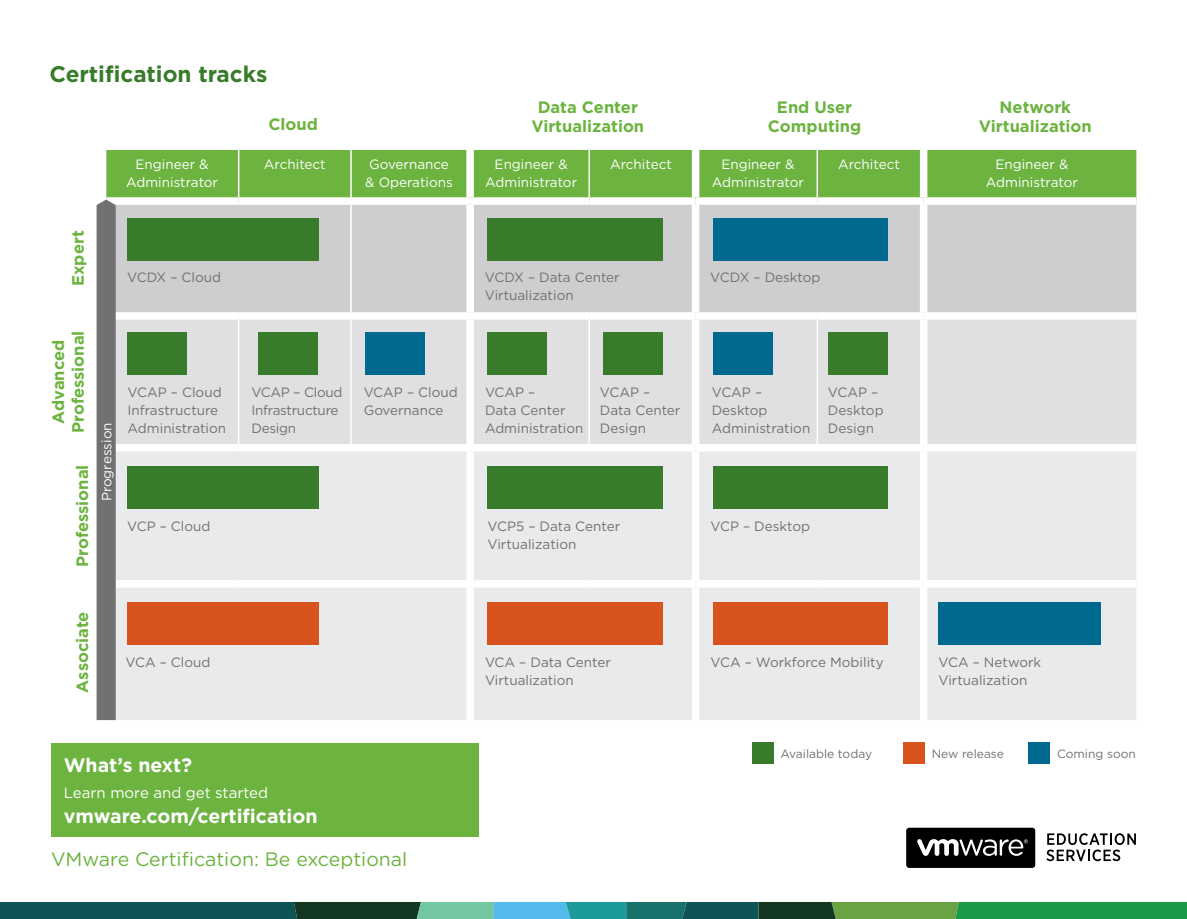
<style>
.page{position:relative;width:1187px;height:919px;background:#fff}
.page>*{position:absolute;margin:0;border:0;box-sizing:border-box;transform-origin:0 0}
.t1{font:700 22.5px "Gotham";color:#387c2b}
.t2{font:700 19.5px "Gotham";color:#fff}
.t3{font:19.5px "Gotham Rounded";color:#6cb33f}
.t4{font:700 16.5px/19.5px "Gotham";color:#6cb33f;text-align:center}
.t5{font:15px "Gotham";color:#fff}
.t6{font:13.5px/18px "Gotham";color:#717073}
.t7{font:13.5px/18px "Gotham";color:#fff;text-align:center}
.t8{font:13.5px/18px "Gotham";letter-spacing:-.02em;color:#717073}
.t9{font:12px "Gotham";color:#717073}
</style>
<div class="page">
<svg style="left:0;top:902px;width:1186px;height:16px;background:#27775a"></svg>
<div style="left:906px;top:827px;width:129px;height:40px;background:#000;border-radius:3px"></div>
<svg style="left:917px;top:839px;width:110px;height:16px"></svg>
<svg style="left:1046px;top:833px;width:89px;height:28px"></svg>
<div style="left:51px;top:742px;width:427px;height:94px;background:#6cb33f"></div>
<div style="left:106px;top:150px;width:1030px;height:47px;background:#6cb33f"></div>
<div style="left:116px;top:205px;width:1020px;height:107px;background:#ceced0"></div>
<div style="left:116px;top:319px;width:1020px;height:125px;background:#e0e0e2"></div>
<div style="left:116px;top:451px;width:1020px;height:269px;background:#e9eaeb"></div>
<hr style="left:350px;top:205px;width:2px;height:107px;background:#fff">
<hr style="left:238px;top:319px;width:1px;height:125px;background:#fff">
<hr style="left:350px;top:319px;width:2px;height:125px;background:#fff">
<hr style="left:588px;top:319px;width:2px;height:125px;background:#fff">
<hr style="left:816px;top:319px;width:2px;height:125px;background:#fff">
<div style="left:351px;top:580px;width:119px;height:7px;background:#fff"></div>
<div style="left:466px;top:150px;width:8px;height:47px;background:#fff"></div>
<div style="left:466px;top:205px;width:8px;height:107px;background:#fff"></div>
<div style="left:466px;top:319px;width:8px;height:125px;background:#fff"></div>
<div style="left:466px;top:451px;width:8px;height:129px;background:#fff"></div>
<div style="left:466px;top:587px;width:8px;height:133px;background:#fff"></div>
<div style="left:691px;top:150px;width:8px;height:47px;background:#fff"></div>
<div style="left:691px;top:205px;width:8px;height:107px;background:#fff"></div>
<div style="left:691px;top:319px;width:8px;height:125px;background:#fff"></div>
<div style="left:691px;top:451px;width:8px;height:129px;background:#fff"></div>
<div style="left:691px;top:587px;width:8px;height:133px;background:#fff"></div>
<div style="left:919px;top:150px;width:8px;height:47px;background:#fff"></div>
<div style="left:919px;top:205px;width:8px;height:107px;background:#fff"></div>
<div style="left:919px;top:319px;width:8px;height:125px;background:#fff"></div>
<div style="left:919px;top:451px;width:8px;height:129px;background:#fff"></div>
<div style="left:919px;top:587px;width:8px;height:133px;background:#fff"></div>
<hr style="left:238px;top:150px;width:1px;height:47px;background:#fff">
<hr style="left:350px;top:150px;width:2px;height:47px;background:#fff">
<hr style="left:588px;top:150px;width:2px;height:47px;background:#fff">
<hr style="left:816px;top:150px;width:2px;height:47px;background:#fff">
<div style="left:106px;top:580px;width:133px;height:7px;background:#fff"></div>
<div style="left:239px;top:580px;width:112px;height:7px;background:#fff"></div>
<div style="left:470px;top:580px;width:119px;height:7px;background:#fff"></div>
<div style="left:589px;top:580px;width:106px;height:7px;background:#fff"></div>
<div style="left:695px;top:580px;width:122px;height:7px;background:#fff"></div>
<div style="left:817px;top:580px;width:106px;height:7px;background:#fff"></div>
<div style="left:923px;top:580px;width:213px;height:7px;background:#fff"></div>
<div style="left:127px;top:218px;width:191px;height:42px;background:#387c2b"></div>
<div style="left:487px;top:218px;width:176px;height:42px;background:#387c2b"></div>
<div style="left:713px;top:218px;width:174px;height:42px;background:#006990"></div>
<div style="left:603px;top:332px;width:60px;height:42px;background:#387c2b"></div>
<div style="left:487px;top:332px;width:60px;height:42px;background:#387c2b"></div>
<div style="left:487px;top:466px;width:176px;height:43px;background:#387c2b"></div>
<div style="left:713px;top:466px;width:174px;height:43px;background:#387c2b"></div>
<div style="left:258px;top:332px;width:60px;height:42px;background:#387c2b"></div>
<div style="left:827px;top:332px;width:60px;height:42px;background:#387c2b"></div>
<div style="left:127px;top:332px;width:59px;height:42px;background:#387c2b"></div>
<div style="left:127px;top:466px;width:191px;height:43px;background:#387c2b"></div>
<div style="left:365px;top:332px;width:60px;height:42px;background:#006990"></div>
<div style="left:713px;top:332px;width:59px;height:42px;background:#006990"></div>
<div style="left:752px;top:742px;width:21px;height:22px;background:#387c2b"></div>
<div style="left:903px;top:742px;width:21px;height:22px;background:#d9531e"></div>
<div style="left:1028px;top:742px;width:21px;height:22px;background:#006990"></div>
<div style="left:97px;top:199px;width:19px;height:521px;background:#717073"></div>
<div style="left:938px;top:602px;width:162px;height:42px;background:#006990"></div>
<div style="left:488px;top:602px;width:175px;height:42px;background:#d9531e"></div>
<div style="left:713px;top:602px;width:174px;height:42px;background:#d9531e"></div>
<div style="left:127px;top:602px;width:191px;height:42px;background:#d9531e"></div>
<h1 class="t1" style="left:49px;top:59px;width:219px">Certification tracks</h1>
<p class="t4" style="left:268px;top:114px;width:51px">Cloud</p>
<p class="t4" style="left:531px;top:97px;width:114px">Data Center<br>Virtualization</p>
<p class="t4" style="left:767px;top:97px;width:95px">End User<br>Computing</p>
<p class="t4" style="left:978px;top:97px;width:114px">Network<br>Virtualization</p>
<p class="t7" style="left:126px;top:155px;width:93px">Engineer &amp;<br>Administrator</p>
<p class="t7" style="left:264px;top:155px;width:63px">Architect</p>
<p class="t7" style="left:365px;top:155px;width:89px;text-align:left">Governance &amp; Operations</p>
<p class="t7" style="left:485px;top:155px;width:93px">Engineer &amp;<br>Administrator</p>
<p class="t7" style="left:610px;top:155px;width:63px">Architect</p>
<p class="t7" style="left:712px;top:155px;width:93px">Engineer &amp;<br>Administrator</p>
<p class="t7" style="left:838px;top:155px;width:63px">Architect</p>
<p class="t7" style="left:985px;top:155px;width:93px">Engineer &amp;<br>Administrator</p>
<p class="t4" style="left:68px;top:286px;width:57px;rotate:-90deg">Expert</p>
<p class="t4" style="left:49px;top:433px;width:104px;rotate:-90deg">Advanced<br>Professional</p>
<p class="t4" style="left:72px;top:567px;width:104px;rotate:-90deg">Professional</p>
<p class="t7" style="left:97px;top:501px;width:80px;rotate:-90deg">Progression</p>
<p class="t6" style="left:127px;top:268px;width:95px">VCDX – Cloud</p>
<p class="t6" style="left:485px;top:268px;width:136px">VCDX – Data Center<br>Virtualization</p>
<p class="t6" style="left:710px;top:268px;width:112px">VCDX – Desktop</p>
<p class="t6" style="left:128px;top:383px;width:100px">VCAP – Cloud<br>Infrastructure<br>Administration</p>
<p class="t8" style="left:251px;top:383px;width:92px">VCAP – Cloud<br>Infrastructure<br>Design</p>
<p class="t6" style="left:364px;top:383px;width:95px">VCAP – Cloud<br>Governance</p>
<p class="t6" style="left:485px;top:383px;width:100px">VCAP –<br>Data Center<br>Administration</p>
<p class="t6" style="left:600px;top:383px;width:82px">VCAP –<br>Data Center<br>Design</p>
<p class="t6" style="left:711px;top:383px;width:100px">VCAP –<br>Desktop<br>Administration</p>
<p class="t6" style="left:827px;top:383px;width:57px">VCAP –<br>Desktop<br>Design</p>
<p class="t6" style="left:127px;top:516px;width:85px">VCP – Cloud</p>
<p class="t6" style="left:487px;top:516px;width:134px">VCP5 – Data Center<br>Virtualization</p>
<p class="t6" style="left:710px;top:517px;width:101px">VCP – Desktop</p>
<p class="t4" style="left:72px;top:692px;width:83px;rotate:-90deg">Associate</p>
<p class="t6" style="left:125px;top:653px;width:86px">VCA – Cloud</p>
<p class="t6" style="left:485px;top:653px;width:127px">VCA – Data Center<br>Virtualization</p>
<p class="t6" style="left:710px;top:653px;width:175px">VCA – Workforce Mobility</p>
<p class="t6" style="left:938px;top:653px;width:104px">VCA – Network<br>Virtualization</p>
<h2 class="t2" style="left:64px;top:752px;width:130px">What’s next?</h2>
<p class="t5" style="left:64px;top:783px;width:200px">Learn more and get started</p>
<h2 class="t2" style="left:64px;top:803px;width:255px">vmware.com/certification</h2>
<h2 class="t3" style="left:51px;top:845px;width:358px">VMware Certification: Be exceptional</h2>
<p class="t9" style="left:780px;top:746px;width:93px">Available today</p>
<p class="t9" style="left:931px;top:746px;width:74px">New release</p>
<p class="t9" style="left:1056px;top:746px;width:80px">Coming soon</p>
</div>
